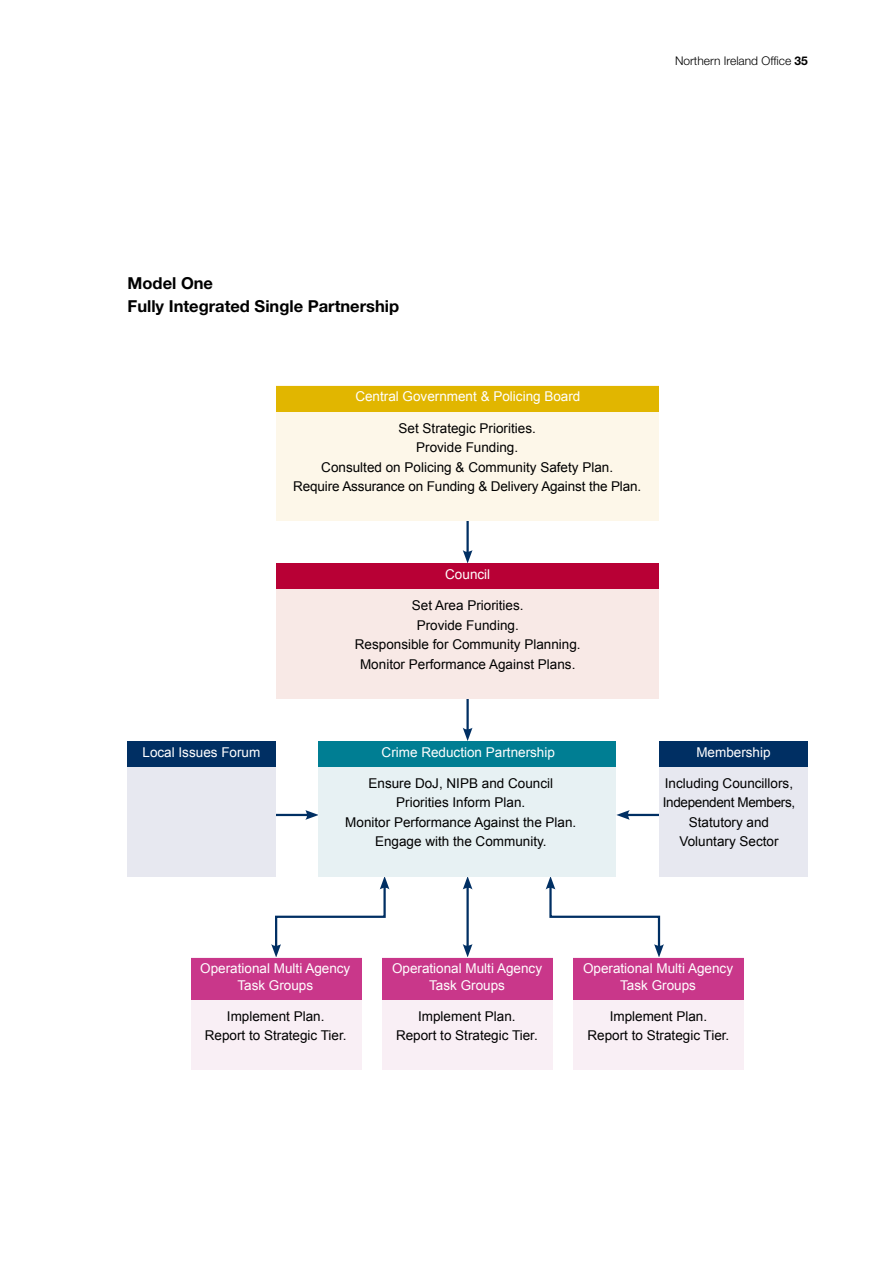
<style>
.page{position:relative;width:893px;height:1263px;background:#fff}
.page>*{position:absolute;margin:0;border:0;box-sizing:border-box;transform-origin:0 0}
.t1{font:700 16.5px/22.5px "Helvetica Neue";color:#000}
.t2{font:13.5px/19.5px "Arial";color:#000;text-align:center}
.t3{font:13.5px/16.5px "Arial";color:#fff;text-align:center}
.t4{font:300 12px "Helvetica Neue";color:#000}
.s1{font-weight:700}
</style>
<div class="page">
<hr style="left:250px;top:814px;width:59px;height:2px;background:#002f63">
<svg style="left:305px;top:810px;width:14px;height:10px"></svg>
<hr style="left:626px;top:814px;width:58px;height:2px;background:#002f63">
<svg style="left:616px;top:810px;width:14px;height:10px"></svg>
<svg style="left:271px;top:876px;width:118px;height:81px"></svg>
<svg style="left:546px;top:876px;width:118px;height:81px"></svg>
<hr style="left:466px;top:511px;width:3px;height:43px;background:#002f63">
<svg style="left:463px;top:550px;width:9px;height:13px"></svg>
<hr style="left:466px;top:689px;width:3px;height:43px;background:#002f63">
<svg style="left:463px;top:728px;width:9px;height:13px"></svg>
<hr style="left:466px;top:885px;width:3px;height:63px;background:#002f63">
<svg style="left:463px;top:876px;width:9px;height:13px"></svg>
<svg style="left:463px;top:944px;width:9px;height:13px"></svg>
<div style="left:276px;top:386px;width:383px;height:135px;background:#fdf7e9"></div>
<div style="left:276px;top:386px;width:383px;height:25px;background:#e1b600"></div>
<div style="left:276px;top:564px;width:383px;height:135px;background:#f8e9e6"></div>
<div style="left:276px;top:564px;width:383px;height:25px;background:#b80035"></div>
<div style="left:191px;top:957px;width:170px;height:113px;background:#f9eff5"></div>
<div style="left:191px;top:957px;width:170px;height:42px;background:#c9378a"></div>
<div style="left:382px;top:957px;width:170px;height:113px;background:#f9eff5"></div>
<div style="left:382px;top:957px;width:170px;height:42px;background:#c9378a"></div>
<div style="left:574px;top:957px;width:170px;height:113px;background:#f9eff5"></div>
<div style="left:574px;top:957px;width:170px;height:42px;background:#c9378a"></div>
<div style="left:319px;top:741px;width:297px;height:135px;background:#e7f1f3"></div>
<div style="left:319px;top:741px;width:297px;height:25px;background:#007e93"></div>
<div style="left:659px;top:741px;width:148px;height:135px;background:#e7e8f0"></div>
<div style="left:659px;top:741px;width:148px;height:25px;background:#002f63"></div>
<div style="left:128px;top:741px;width:148px;height:135px;background:#e7e8f0"></div>
<div style="left:128px;top:741px;width:148px;height:25px;background:#002f63"></div>
<p class="t4" style="left:675px;top:53px;width:134px">Northern Ireland Office <span class="s1">35</span></p>
<p class="t1" style="left:128px;top:272px;width:273px">Model One<br>Fully Integrated Single Partnership</p>
<p class="t3" style="left:143px;top:744px;width:119px">Local Issues Forum</p>
<p class="t3" style="left:355px;top:389px;width:227px">Central Government &amp; Policing Board</p>
<p class="t2" style="left:293px;top:418px;width:350px">Set Strategic Priorities.<br>Provide Funding.<br>Consulted on Policing &amp; Community Safety Plan.<br>Require Assurance on Funding &amp; Delivery Against the Plan.</p>
<p class="t3" style="left:445px;top:566px;width:47px">Council</p>
<p class="t2" style="left:355px;top:596px;width:227px">Set Area Priorities.<br>Provide Funding.<br>Responsible for Community Planning.<br>Monitor Performance Against Plans.</p>
<p class="t3" style="left:382px;top:744px;width:175px">Crime Reduction Partnership</p>
<p class="t2" style="left:345px;top:773px;width:233px">Ensure DoJ, NIPB and Council<br>Priorities Inform Plan.<br>Monitor Performance Against the Plan.<br>Engage with the Community.</p>
<p class="t3" style="left:696px;top:744px;width:76px">Membership</p>
<p class="t2" style="left:663px;top:773px;width:134px">Including Councillors,<br>Independent Members,<br>Statutory and<br>Voluntary Sector</p>
<p class="t3" style="left:200px;top:960px;width:152px">Operational Multi Agency<br>Task Groups</p>
<p class="t2" style="left:205px;top:1006px;width:143px">Implement Plan.<br>Report to Strategic Tier.</p>
<p class="t3" style="left:392px;top:960px;width:152px">Operational Multi Agency<br>Task Groups</p>
<p class="t2" style="left:396px;top:1006px;width:143px">Implement Plan.<br>Report to Strategic Tier.</p>
<p class="t3" style="left:583px;top:960px;width:152px">Operational Multi Agency<br>Task Groups</p>
<p class="t2" style="left:587px;top:1006px;width:143px">Implement Plan.<br>Report to Strategic Tier.</p>
</div>
